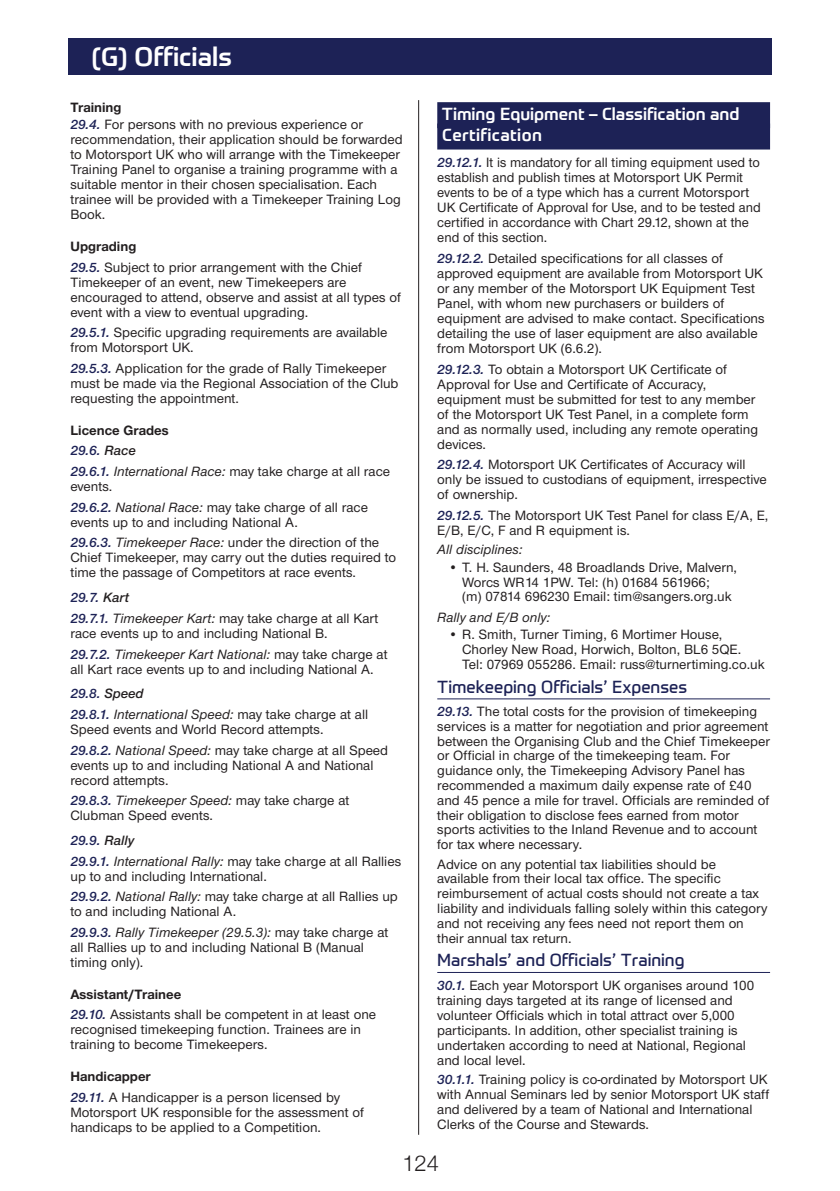
<style>
.page{position:relative;width:840px;height:1191px;background:#fff}
.page>*{position:absolute;margin:0;border:0;box-sizing:border-box;transform-origin:0 0}
.t1{font:500 26px "Prometo";color:#fff}
.t2{font:300 22px "Helvetica Neue";color:#231f20}
.t3{font:17px "Prometo";color:#1d2256}
.t4{font:500 17px/21.4px "Prometo";color:#fff}
.t5{font:500 14px/15px "Nimbus Sans Novus T";color:#231f20}
.t6{font:italic 500 14px "Nimbus Sans Novus T";color:#231f20}
.s1{font-weight:700}
.s2{font-weight:600;font-style:italic;color:#1d2256}
.s3{font-weight:600;font-style:italic}
.s4{font-style:italic}
</style>
<div class="page">
<hr style="left:418px;top:100px;width:1px;height:1035px;background:#231f20">
<div style="left:68px;top:38px;width:703px;height:37px;background:#1d2256"></div>
<div style="left:437px;top:102px;width:332px;height:26px;background:#1d2256"></div>
<div style="left:437px;top:123px;width:332px;height:26px;background:#1d2256"></div>
<hr style="left:437px;top:698px;width:332px;height:1px;background:#1d2256">
<hr style="left:437px;top:972px;width:332px;height:1px;background:#1d2256">
<p class="t1" style="left:91px;top:39px;width:142px">(G) Officials</p>
<p class="t5" style="left:70px;top:98px;width:294px;line-height:17.8px"><span class="s1">Training<br></span><span class="s2">29.4.</span> For persons with no previous experience or</p>
<p class="t5" style="left:70px;top:132px;width:333px">recommendation, their application should be forwarded to Motorsport UK who will arrange with the Timekeeper Training Panel to organise a training programme with a suitable mentor in their chosen specialisation. Each trainee will be provided with a Timekeeper Training Log Book.</p>
<p class="t5" style="left:70px;top:236px;width:293px;line-height:20.6px"><span class="s1">Upgrading<br></span><span class="s2">29.5.</span> Subject to prior arrangement with the Chief</p>
<p class="t5" style="left:70px;top:274px;width:332px">Timekeeper of an event, new Timekeepers are encouraged to attend, observe and assist at all types of event with a view to eventual upgrading.</p>
<p class="t5" style="left:70px;top:325px;width:318px"><span class="s2">29.5.1.</span> Specific upgrading requirements are available from Motorsport UK.</p>
<p class="t5" style="left:70px;top:361px;width:329px"><span class="s2">29.5.3.</span> Application for the grade of Rally Timekeeper must be made via the Regional Association of the Club requesting the appointment.</p>
<p class="t5" style="left:70px;top:419px;width:321px;line-height:20.6px"><span class="s1">Licence Grades<br></span><span class="s2">29.6.</span> <span class="s3">Race<br></span><span class="s2">29.6.1.</span> <span class="s4">International Race:</span> may take charge at all race</p>
<p class="t5" style="left:70px;top:476px;width:299px;line-height:20.6px">events.<br><span class="s2">29.6.2.</span> <span class="s4">National Race:</span> may take charge of all race</p>
<p class="t5" style="left:70px;top:511px;width:310px;line-height:20.6px">events up to and including National A.<br><span class="s2">29.6.3.</span> <span class="s4">Timekeeper Race:</span> under the direction of the</p>
<p class="t5" style="left:70px;top:550px;width:327px">Chief Timekeeper, may carry out the duties required to time the passage of Competitors at race events.</p>
<p class="t5" style="left:70px;top:587px;width:309px;line-height:20.6px"><span class="s2">29.7.</span> <span class="s3">Kart<br></span><span class="s2">29.7.1.</span> <span class="s4">Timekeeper Kart:</span> may take charge at all Kart</p>
<p class="t5" style="left:70px;top:622px;width:318px;line-height:20.6px">race events up to and including National B.<br><span class="s2">29.7.2.</span> <span class="s4">Timekeeper Kart National:</span> may take charge at</p>
<p class="t5" style="left:70px;top:656px;width:305px;line-height:24.6px">all Kart race events up to and including National A.<br><span class="s2">29.8.</span> <span class="s3">Speed</span></p>
<p class="t5" style="left:70px;top:706px;width:299px"><span class="s2">29.8.1.</span> <span class="s4">International Speed:</span> may take charge at all<br>Speed events and World Record attempts.</p>
<p class="t5" style="left:70px;top:742px;width:319px"><span class="s2">29.8.2.</span> <span class="s4">National Speed:</span> may take charge at all Speed events up to and including National A and National record attempts.</p>
<p class="t5" style="left:70px;top:793px;width:280px"><span class="s2">29.8.3.</span> <span class="s4">Timekeeper Speed:</span> may take charge at<br>Clubman Speed events.</p>
<p class="t5" style="left:70px;top:829px;width:332px;line-height:20.6px"><span class="s2">29.9.</span> <span class="s3">Rally<br></span><span class="s2">29.9.1.</span> <span class="s4">International Rally:</span> may take charge at all Rallies</p>
<p class="t5" style="left:70px;top:865px;width:329px;line-height:20.6px">up to and including International.<br><span class="s2">29.9.2.</span> <span class="s4">National Rally:</span> may take charge at all Rallies up</p>
<p class="t5" style="left:70px;top:901px;width:319px;line-height:20.6px">to and including National A.<br><span class="s2">29.9.3.</span> <span class="s4">Rally Timekeeper (29.5.3):</span> may take charge at</p>
<p class="t5" style="left:70px;top:939px;width:295px">all Rallies up to and including National B (Manual timing only).</p>
<p class="t5" style="left:70px;top:983px;width:307px;line-height:20.6px"><span class="s1">Assistant/Trainee<br></span><span class="s2">29.10.</span> Assistants shall be competent in at least one</p>
<p class="t5" style="left:70px;top:1022px;width:292px">recognised timekeeping function. Trainees are in training to become Timekeepers.</p>
<p class="t5" style="left:70px;top:1066px;width:271px;line-height:20.6px"><span class="s1">Handicapper<br></span><span class="s2">29.11.</span> A Handicapper is a person licensed by</p>
<p class="t5" style="left:70px;top:1104px;width:295px">Motorsport UK responsible for the assessment of handicaps to be applied to a Competition.</p>
<p class="t4" style="left:441px;top:102px;width:299px">Timing Equipment – Classification and<br>Certification</p>
<p class="t5" style="left:437px;top:155px;width:325px"><span class="s2">29.12.1.</span> It is mandatory for all timing equipment used to establish and publish times at Motorsport UK Permit events to be of a type which has a current Motorsport UK Certificate of Approval for Use, and to be tested and certified in accordance with Chart 29.12, shown at the end of this section.</p>
<p class="t5" style="left:437px;top:251px;width:329px"><span class="s2">29.12.2.</span> Detailed specifications for all classes of approved equipment are available from Motorsport UK or any member of the Motorsport UK Equipment Test Panel, with whom new purchasers or builders of equipment are advised to make contact. Specifications detailing the use of laser equipment are also available from Motorsport UK (6.6.2).</p>
<p class="t5" style="left:437px;top:361px;width:322px"><span class="s2">29.12.3.</span> To obtain a Motorsport UK Certificate of Approval for Use and Certificate of Accuracy, equipment must be submitted for test to any member of the Motorsport UK Test Panel, in a complete form and as normally used, including any remote operating devices.</p>
<p class="t5" style="left:437px;top:457px;width:331px"><span class="s2">29.12.4.</span> Motorsport UK Certificates of Accuracy will only be issued to custodians of equipment, irrespective of ownership.</p>
<p class="t5" style="left:437px;top:507px;width:332px"><span class="s2">29.12.5.</span> The Motorsport UK Test Panel for class E/A, E,<br>E/B, E/C, F and R equipment is.</p>
<p class="t6" style="left:437px;top:541px;width:87px">All disciplines:</p>
<p class="t5" style="left:462px;top:559px;width:276px;text-indent:-13px">• T. H. Saunders, 48 Broadlands Drive, Malvern,<br>Worcs WR14 1PW. Tel: (h) 01684 561966;<br>(m) 07814 696230 Email: tim@sangers.org.uk</p>
<p class="t6" style="left:437px;top:609px;width:114px">Rally and E/B only:</p>
<p class="t5" style="left:462px;top:627px;width:304px;text-indent:-13px">• R. Smith, Turner Timing, 6 Mortimer House,<br>Chorley New Road, Horwich, Bolton, BL6 5QE.<br>Tel: 07969 055286. Email: russ@turnertiming.co.uk</p>
<p class="t3" style="left:437px;top:675px;width:251px">Timekeeping Officials’ Expenses</p>
<p class="t5" style="left:437px;top:704px;width:334px"><span class="s2">29.13.</span> The total costs for the provision of timekeeping services is a matter for negotiation and prior agreement between the Organising Club and the Chief Timekeeper or Official in charge of the timekeeping team. For guidance only, the Timekeeping Advisory Panel has recommended a maximum daily expense rate of £40 and 45 pence a mile for travel. Officials are reminded of their obligation to disclose fees earned from motor sports activities to the Inland Revenue and to account for tax where necessary.</p>
<p class="t5" style="left:437px;top:856px;width:332px">Advice on any potential tax liabilities should be available from their local tax office. The specific reimbursement of actual costs should not create a tax liability and individuals falling solely within this category and not receiving any fees need not report them on their annual tax return.</p>
<p class="t3" style="left:437px;top:948px;width:249px">Marshals’ and Officials’ Training</p>
<p class="t5" style="left:437px;top:977px;width:318px"><span class="s2">30.1.</span> Each year Motorsport UK organises around 100 training days targeted at its range of licensed and volunteer Officials which in total attract over 5,000 participants. In addition, other specialist training is undertaken according to need at National, Regional and local level.</p>
<p class="t5" style="left:437px;top:1072px;width:333px"><span class="s2">30.1.1.</span> Training policy is co-ordinated by Motorsport UK with Annual Seminars led by senior Motorsport UK staff and delivered by a team of National and International Clerks of the Course and Stewards.</p>
<p class="t2" style="left:402px;top:1149px;width:38px">124</p>
</div>
